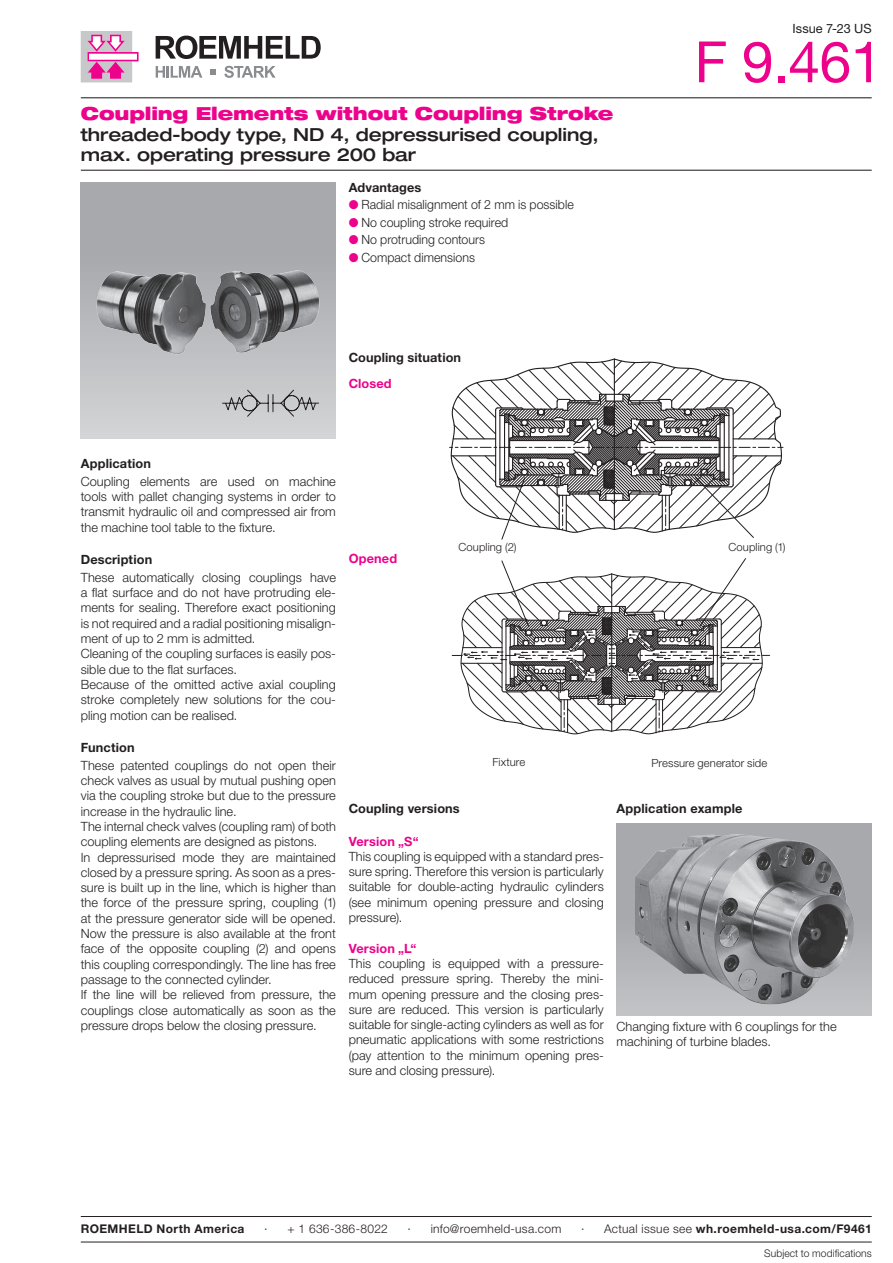
<style>
.page{position:relative;width:893px;height:1263px;background:#fff}
.page>*{position:absolute;margin:0;border:0;box-sizing:border-box;transform-origin:0 0}
.t1{font:57px "Helvetica Neue LT Pro";color:#ed028c}
.t2{font:500 expanded 18px/20.2px "Helvetica Neue LT Pro";letter-spacing:-.005em;color:#231f20}
.t3{font:900 expanded 18px "Helvetica Neue LT Pro";letter-spacing:-.01em;color:#ed028c}
.t4{font:300 12.75px/15.3px "Helvetica Neue LT Pro";color:#231f20}
.t5{font:700 12.75px "Helvetica Neue LT Pro";letter-spacing:.01em;color:#231f20}
.t6{font:700 12.75px "Helvetica Neue LT Pro";letter-spacing:.01em;color:#ed028c}
.t7{font:12.75px "Helvetica Neue LT Pro";color:#231f20}
.t8{font:700 12px "Helvetica Neue LT Pro";letter-spacing:.035em;color:#231f20}
.t9{font:300 12px "Helvetica Neue LT Pro";letter-spacing:.025em;color:#231f20}
.t10{font:300 11.25px "Helvetica Neue LT Pro";letter-spacing:.005em;color:#231f20}
.t11{font:300 10.5px "Helvetica Neue LT Pro";letter-spacing:.01em;color:#231f20}
.s1{color:#ed028c}
.s2{font-weight:300}
</style>
<div class="page">
<svg style="left:156px;top:36px;width:165px;height:23px"></svg>
<svg style="left:156px;top:66px;width:46px;height:12px"></svg>
<svg style="left:224px;top:66px;width:52px;height:12px"></svg>
<svg style="left:210px;top:69px;width:6px;height:6px"></svg>
<svg style="left:81px;top:31px;width:58px;height:51px"></svg>
<hr style="left:81px;top:170px;width:791px;height:1px;background:#231f20">
<hr style="left:81px;top:97px;width:791px;height:1px;background:#231f20">
<div style="left:81px;top:183px;width:255px;height:255px;background:linear-gradient(to bottom,#9fa0a5,#d0d1d3)"></div>
<img style="left:89px;top:259px;width:238px;height:103px">
<div style="left:617px;top:824px;width:255px;height:191px;background:linear-gradient(to bottom,#a1a2a7,#bcbdc0)"></div>
<img style="left:635px;top:834px;width:218px;height:172px">
<svg style="left:222px;top:389px;width:97px;height:28px;background:#b5b5b7"></svg>
<svg style="left:450px;top:358px;width:333px;height:182px"></svg>
<svg style="left:452px;top:558px;width:318px;height:177px"></svg>
<hr style="left:81px;top:1242px;width:791px;height:1px;background:#231f20">
<hr style="left:81px;top:1216px;width:791px;height:1px;background:#231f20">
<p class="t7" style="left:793px;top:20px;width:81px">Issue 7-23 US</p>
<h2 class="t3" style="left:81px;top:102px;width:534px">Coupling Elements without Coupling Stroke</h2>
<h2 class="t2" style="left:81px;top:123px;width:519px">threaded-body type, ND 4, depressurised coupling, max. operating pressure 200 bar</h2>
<p class="t5" style="left:349px;top:180px;width:74px">Advantages</p>
<p class="t4" style="left:349px;top:197px;width:227px"><span class="s1">●</span> Radial misalignment of 2 mm is possible</p>
<p class="t4" style="left:349px;top:214px;width:161px"><span class="s1">●</span> No coupling stroke required</p>
<p class="t4" style="left:349px;top:232px;width:138px"><span class="s1">●</span> No protruding contours</p>
<p class="t4" style="left:349px;top:249px;width:128px"><span class="s1">●</span> Compact dimensions</p>
<p class="t5" style="left:349px;top:350px;width:114px">Coupling situation</p>
<p class="t6" style="left:349px;top:375px;width:45px">Closed</p>
<h1 class="t1" style="left:695px;top:27px;width:189px">F 9.461</h1>
<p class="t5" style="left:81px;top:456px;width:72px">Application</p>
<p class="t4" style="left:81px;top:473px;width:257px;text-align:justify">Coupling elements are used on machine tools with pallet changing systems in order to transmit hydraulic oil and compressed air from the machine tool table to the fixture.</p>
<p class="t5" style="left:81px;top:552px;width:73px">Description</p>
<p class="t4" style="left:81px;top:569px;width:257px">These automatically closing couplings have a flat surface and do not have protruding ele&shy;ments for sealing. Therefore exact positioning is not required and a radial positioning misalign&shy;ment of up to 2 mm is admitted.<br>Cleaning of the coupling surfaces is easily pos&shy;sible due to the flat surfaces.<br>Because of the omitted active axial coupling stroke completely new solutions for the cou&shy;pling motion can be realised.</p>
<p class="t5" style="left:81px;top:740px;width:55px">Function</p>
<p class="t4" style="left:81px;top:757px;width:257px">These patented couplings do not open their check valves as usual by mutual pushing open via the coupling stroke but due to the pressure increase in the hydraulic line.<br>The internal check valves (coupling ram) of both coupling elements are designed as pistons.<br>In depressurised mode they are maintained closed by a pressure spring. As soon as a pres&shy;sure is built up in the line, which is higher than the force of the pressure spring, coupling (1) at the pressure generator side will be opened.<br>Now the pressure is also available at the front face of the opposite coupling (2) and opens this coupling correspondingly. The line has free passage to the connected cylinder.<br>If the line will be relieved from pressure, the couplings close automatically as soon as the pressure drops below the closing pressure.</p>
<p class="t6" style="left:349px;top:550px;width:50px">Opened</p>
<p class="t10" style="left:459px;top:541px;width:59px">Coupling (2)</p>
<p class="t10" style="left:729px;top:541px;width:59px">Coupling (1)</p>
<p class="t10" style="left:492px;top:755px;width:34px">Fixture</p>
<p class="t10" style="left:652px;top:756px;width:117px">Pressure generator side</p>
<p class="t5" style="left:349px;top:800px;width:113px">Coupling versions</p>
<p class="t6" style="left:349px;top:833px;width:71px">Version „S“</p>
<p class="t4" style="left:349px;top:848px;width:257px;text-align:justify">This coupling is equipped with a standard pres&shy;sure spring. Therefore this version is particularly suitable for double-acting hydraulic cylinders (see minimum opening pressure and closing pressure).</p>
<p class="t6" style="left:349px;top:940px;width:69px">Version „L“</p>
<p class="t4" style="left:349px;top:955px;width:257px">This coupling is equipped with a pressure&shy;reduced pressure spring. Thereby the mini&shy;mum opening pressure and the closing pres&shy;sure are reduced. This version is particularly suitable for single-acting cylinders as well as for pneumatic applications with some restrictions (pay attention to the minimum opening pres&shy;sure and closing pressure).</p>
<p class="t5" style="left:617px;top:801px;width:127px">Application example</p>
<p class="t4" style="left:617px;top:1018px;width:222px">Changing fixture with 6 couplings for the machining of turbine blades.</p>
<p class="t8" style="left:81px;top:1222px;width:165px">ROEMHELD North America</p>
<p class="t9" style="left:264px;top:1222px;width:125px">· + 1 636-386-8022</p>
<p class="t9" style="left:408px;top:1222px;width:155px">· info@roemheld-usa.com</p>
<p class="t8" style="left:581px;top:1222px;width:292px"><span class="s2">· Actual issue see</span> wh.roemheld-usa.com/F9461</p>
<p class="t11" style="left:764px;top:1247px;width:109px">Subject to modifications</p>
</div>
